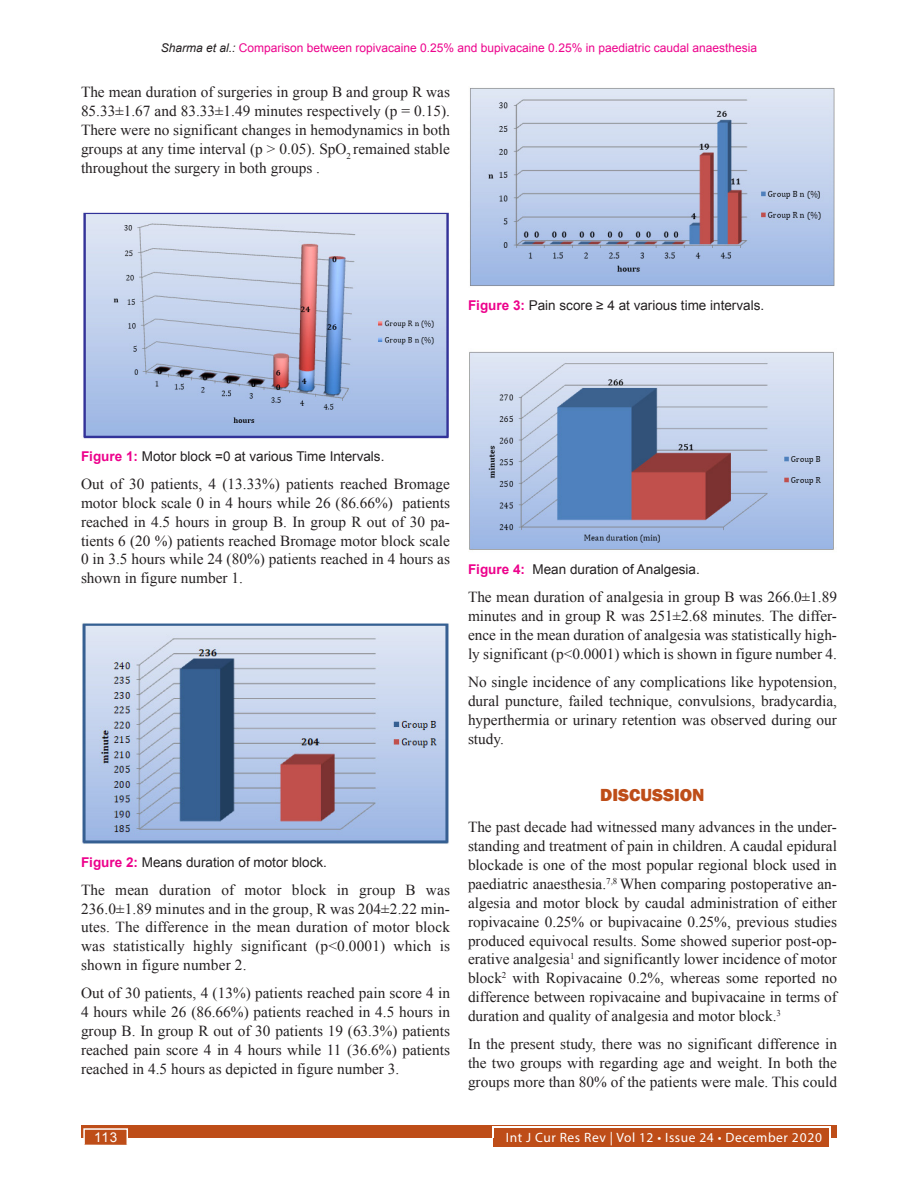
<style>
.page{position:relative;width:918px;height:1188px;background:#fff}
.page>*{position:absolute;margin:0;border:0;box-sizing:border-box;transform-origin:0 0}
.Head_1_copy_2{font:800 18px "Franklin Gothic";color:#be4d18}
.Text{font:15.3px/18.9px "Times New Roman";color:#231f20;text-align:justify}
.Figure_caption{font:13.5px "Arial";color:#231f20}
.t1{font:13.5px "Myriad Pro";letter-spacing:.04em;color:#fff}
.t2{font:13.5px "Arial";color:#fff}
.t3{font:12px "Arial";color:#ed028c}
.s1{font-style:italic;color:#231f20}
.s2{font-weight:700;color:#ed028c}
</style>
<div class="page">
<div style="left:81px;top:1125px;width:756px;height:13px;background:#be4d18"></div>
<div style="left:494px;top:1128px;width:335px;height:19px;background:#be4d18"></div>
<hr style="left:492px;top:1127px;width:338px;height:1px;background:#fff">
<svg style="left:492px;top:1128px;width:2px;height:10px"></svg>
<svg style="left:829px;top:1127px;width:2px;height:11px"></svg>
<div style="left:83px;top:1128px;width:45px;height:18px;background:#be4d18;border:2px solid #fff"></div>
<img style="left:83px;top:212px;width:366px;height:227px">
<img style="left:82px;top:623px;width:367px;height:221px">
<img style="left:470px;top:88px;width:365px;height:198px">
<img style="left:469px;top:351px;width:365px;height:199px">
<p class="t3" style="left:161px;top:40px;width:598px"><span class="s1">Sharma et al.:</span> Comparison between ropivacaine 0.25% and bupivacaine 0.25% in paediatric caudal anaesthesia</p>
<p class="Text" style="left:81px;top:82px;width:371px">The mean duration of surgeries in group B and group R was 85.33±1.67 and 83.33±1.49 minutes respectively (p = 0.15).<br>There were no significant changes in hemodynamics in both groups at any time interval (p &gt; 0.05). SpO<sub>2</sub> remained stable throughout the surgery in both groups .</p>
<p class="Figure_caption" style="left:468px;top:296px;width:298px"><span class="s2">Figure 3:</span> Pain score ≥ 4 at various time intervals.</p>
<p class="Figure_caption" style="left:81px;top:447px;width:305px"><span class="s2">Figure 1:</span> Motor block =0 at various Time Intervals.</p>
<p class="Text" style="left:81px;top:474px;width:371px">Out of 30 patients, 4 (13.33%) patients reached Bromage motor block scale 0 in 4 hours while 26 (86.66%) patients reached in 4.5 hours in group B. In group R out of 30 pa&shy;tients 6 (20 %) patients reached Bromage motor block scale 0 in 3.5 hours while 24 (80%) patients reached in 4 hours as shown in figure number 1.</p>
<p class="Figure_caption" style="left:81px;top:853px;width:248px"><span class="s2">Figure 2:</span> Means duration of motor block.</p>
<p class="Text" style="left:81px;top:880px;width:371px">The mean duration of motor block in group B was 236.0±1.89 minutes and in the group, R was 204±2.22 min&shy;utes. The difference in the mean duration of motor block was statistically highly significant (p&lt;0.0001) which is shown in figure number 2.</p>
<p class="Text" style="left:81px;top:983px;width:371px">Out of 30 patients, 4 (13%) patients reached pain score 4 in 4 hours while 26 (86.66%) patients reached in 4.5 hours in group B. In group R out of 30 patients 19 (63.3%) patients reached pain score 4 in 4 hours while 11 (36.6%) patients reached in 4.5 hours as depicted in figure number 3.</p>
<p class="t2" style="left:94px;top:1129px;width:25px">113</p>
<p class="Figure_caption" style="left:468px;top:561px;width:233px"><span class="s2">Figure 4:</span> Mean duration of Analgesia.</p>
<p class="Text" style="left:468px;top:588px;width:371px">The mean duration of analgesia in group B was 266.0±1.89 minutes and in group R was 251±2.68 minutes. The differ&shy;ence in the mean duration of analgesia was statistically high&shy;ly significant (p&lt;0.0001) which is shown in figure number 4.</p>
<p class="Text" style="left:468px;top:672px;width:371px">No single incidence of any complications like hypotension, dural puncture, failed technique, convulsions, bradycardia, hyperthermia or urinary retention was observed during our study.</p>
<p class="Head_1_copy_2" style="left:600px;top:784px;width:106px">DISCUSSION</p>
<p class="Text" style="left:468px;top:817px;width:371px">The past decade had witnessed many advances in the under&shy;standing and treatment of pain in children. A caudal epidural blockade is one of the most popular regional block used in paediatric anaesthesia.<sup>7,8</sup> When comparing postoperative an&shy;algesia and motor block by caudal administration of either ropivacaine 0.25% or bupivacaine 0.25%, previous studies produced equivocal results. Some showed superior post-op&shy;erative analgesia<sup>1</sup> and significantly lower incidence of motor block<sup>2</sup> with Ropivacaine 0.2%, whereas some reported no difference between ropivacaine and bupivacaine in terms of duration and quality of analgesia and motor block.<sup>3</sup></p>
<p class="Text" style="left:468px;top:1034px;width:371px">In the present study, there was no significant difference in the two groups with regarding age and weight. In both the groups more than 80% of the patients were male. This could</p>
<p class="t1" style="left:506px;top:1129px;width:318px">Int J Cur Res Rev | Vol 12 • Issue 24 • December 2020</p>
</div>
